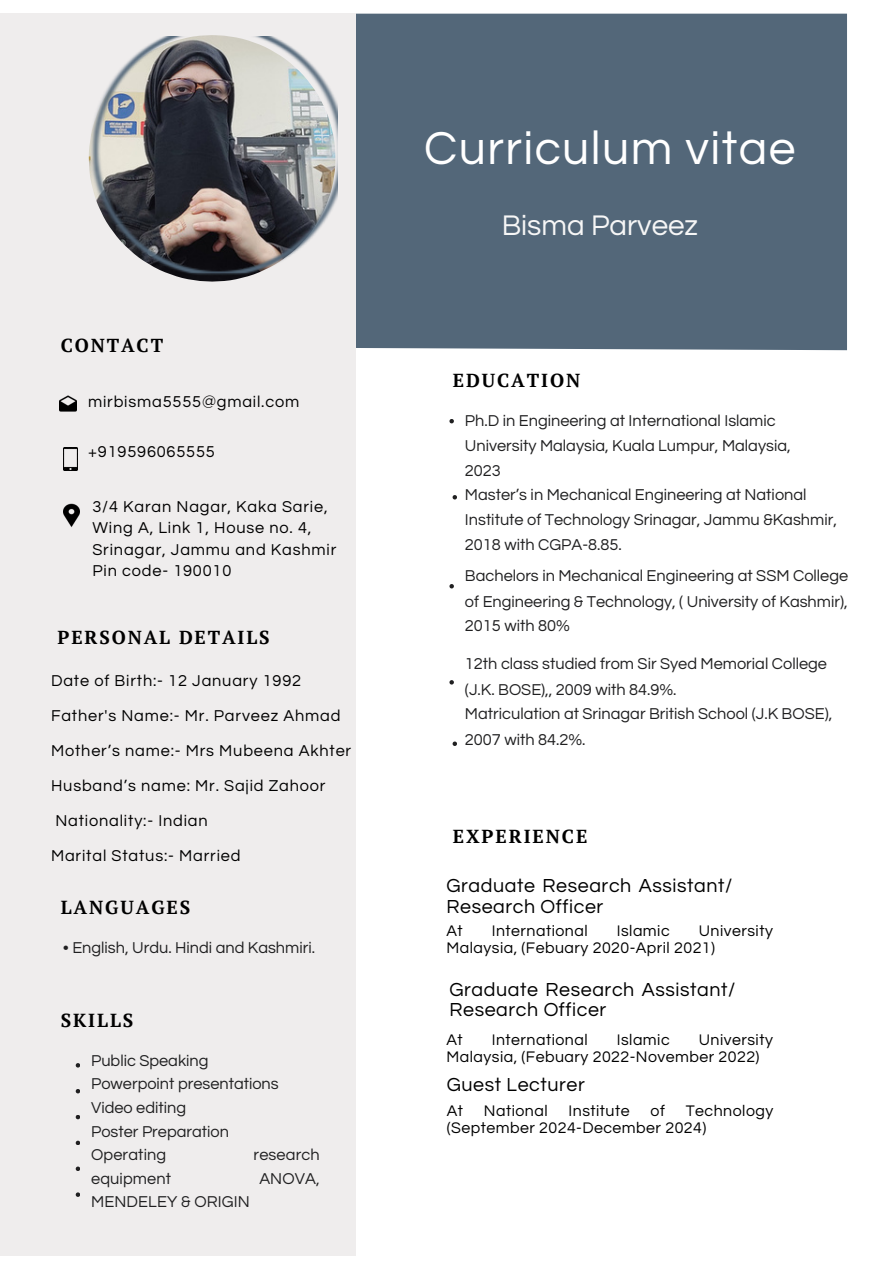
<style>
.page{position:relative;width:894px;height:1264px;background:#fff}
.page>*{position:absolute;margin:0;border:0;box-sizing:border-box;transform-origin:0 0}
.t1{font:48px "Questrial";letter-spacing:.03em;color:#fff}
.t2{font:29.55px "Questrial";color:#f6f6f6}
.t3{font:19.65px/20.2px "Questrial";letter-spacing:.03em;color:#000}
.t4{font:700 18.75px "PT Serif";letter-spacing:.1em;color:#000}
.t5{font:16.35px/24.8px "Questrial";color:#202021}
.t6{font:16.35px/21.3px "Questrial";letter-spacing:.05em;color:#000}
.t7{font:15.9px/16.8px "Questrial";letter-spacing:.03em;color:#000}
</style>
<div class="page">
<div style="left:356px;top:14px;width:490px;height:336px;background:#536779"></div>
<div style="left:0;top:14px;width:356px;height:1241px;background:#efeded"></div>
<img style="left:89px;top:35px;width:160px;height:246px">
<img style="left:59px;top:395px;width:17px;height:16px">
<img style="left:64px;top:503px;width:16px;height:24px">
<img style="left:90px;top:36px;width:248px;height:240px">
<img style="left:64px;top:447px;width:13px;height:23px">
<svg style="left:76px;top:1063px;width:4px;height:4px"></svg>
<svg style="left:76px;top:1089px;width:4px;height:4px"></svg>
<svg style="left:76px;top:1115px;width:4px;height:4px"></svg>
<svg style="left:76px;top:1140px;width:4px;height:5px"></svg>
<svg style="left:76px;top:1166px;width:4px;height:4px"></svg>
<svg style="left:76px;top:1192px;width:4px;height:4px"></svg>
<svg style="left:449px;top:419px;width:5px;height:4px"></svg>
<svg style="left:449px;top:584px;width:5px;height:4px"></svg>
<svg style="left:449px;top:680px;width:5px;height:4px"></svg>
<svg style="left:452px;top:495px;width:5px;height:4px"></svg>
<svg style="left:452px;top:741px;width:5px;height:5px"></svg>
<p class="t4" style="left:61px;top:332px;width:104px">CONTACT</p>
<p class="t6" style="left:88px;top:391px;width:213px">mirbisma5555@gmail.com</p>
<p class="t6" style="left:88px;top:442px;width:128px">+919596065555</p>
<h3 class="t6" style="left:92px;top:496px;width:245px">3/4 Karan Nagar, Kaka Sarie,<br>Wing A, Link 1, House no. 4,<br>Srinagar, Jammu and Kashmir<br>Pin code- 190010</h3>
<p class="t4" style="left:58px;top:625px;width:213px">PERSONAL DETAILS</p>
<p class="t6" style="left:51px;top:663px;width:301px;line-height:34.8px">Date of Birth:- 12 January 1992<br>Father's Name:- Mr. Parveez Ahmad<br>Mother’s name:- Mrs Mubeena Akhter</p>
<h3 class="t6" style="left:51px;top:775px;width:276px">Husband’s name: Mr. Sajid Zahoor</h3>
<p class="t6" style="left:55px;top:810px;width:154px">Nationality:- Indian</p>
<p class="t6" style="left:51px;top:845px;width:191px">Marital Status:- Married</p>
<p class="t4" style="left:61px;top:894px;width:131px">LANGUAGES</p>
<p class="t5" style="left:63px;top:935px;width:253px">• English, Urdu. Hindi and Kashmiri.</p>
<p class="t4" style="left:61px;top:1007px;width:74px">SKILLS</p>
<h3 class="t5" style="left:91px;top:1048px;width:119px">Public Speaking</h3>
<p class="t5" style="left:91px;top:1071px;width:189px">Powerpoint presentations</p>
<p class="t5" style="left:91px;top:1095px;width:96px">Video editing</p>
<p class="t5" style="left:91px;top:1119px;width:139px">Poster Preparation</p>
<p class="t5" style="left:91px;top:1142px;width:77px">Operating</p>
<p class="t5" style="left:253px;top:1142px;width:68px">research</p>
<p class="t5" style="left:91px;top:1166px;width:81px">equipment</p>
<p class="t5" style="left:259px;top:1166px;width:62px">ANOVA,</p>
<p class="t5" style="left:91px;top:1189px;width:160px">MENDELEY &amp; ORIGIN</p>
<h3 class="t1" style="left:424px;top:125px;width:373px">Curriculum vitae</h3>
<p class="t2" style="left:501px;top:211px;width:198px">Bisma Parveez</p>
<p class="t4" style="left:452px;top:368px;width:129px">EDUCATION</p>
<p class="t5" style="left:465px;top:408px;width:312px">Ph.D in Engineering at International Islamic</p>
<p class="t5" style="left:465px;top:433px;width:327px">University Malaysia, Kuala Lumpur, Malaysia,</p>
<p class="t5" style="left:465px;top:458px;width:37px">2023</p>
<h3 class="t5" style="left:465px;top:483px;width:373px">Master’s in Mechanical Engineering at National<br>Institute of Technology Srinagar, Jammu &amp;Kashmir,<br>2018 with CGPA-8.85.</h3>
<p class="t5" style="left:465px;top:564px;width:384px">Bachelors in Mechanical Engineering at SSM College</p>
<p class="t5" style="left:465px;top:590px;width:384px">of Engineering &amp; Technology, ( University of Kashmir),</p>
<p class="t5" style="left:465px;top:613px;width:106px">2015 with 80%</p>
<p class="t5" style="left:465px;top:651px;width:363px">12th class studied from Sir Syed Memorial College</p>
<p class="t5" style="left:465px;top:677px;width:213px">(J.K. BOSE),, 2009 with 84.9%.</p>
<p class="t5" style="left:465px;top:701px;width:368px">Matriculation at Srinagar British School (J.K BOSE),</p>
<p class="t5" style="left:465px;top:727px;width:122px">2007 with 84.2%.</p>
<h1 class="t4" style="left:452px;top:823px;width:136px">EXPERIENCE</h1>
<h2 class="t3" style="left:446px;top:876px;width:287px">Graduate Research Assistant/<br>Research Officer</h2>
<p class="t7" style="left:446px;top:923px;width:18px">At</p>
<p class="t7" style="left:491px;top:923px;width:97px">International</p>
<p class="t7" style="left:616px;top:923px;width:54px">Islamic</p>
<p class="t7" style="left:446px;top:923px;width:328px;text-indent:252px">University<br>Malaysia, (Febuary 2020-April 2021)</p>
<h3 class="t3" style="left:449px;top:979px;width:287px">Graduate Research Assistant/<br>Research Officer</h3>
<p class="t7" style="left:446px;top:1031px;width:18px">At</p>
<p class="t7" style="left:491px;top:1031px;width:97px">International</p>
<p class="t7" style="left:616px;top:1031px;width:54px">Islamic</p>
<p class="t7" style="left:446px;top:1031px;width:328px;text-indent:252px">University<br>Malaysia, (Febuary 2022-November 2022)</p>
<h4 class="t3" style="left:446px;top:1075px;width:139px">Guest Lecturer</h4>
<p class="t7" style="left:446px;top:1102px;width:18px">At</p>
<p class="t7" style="left:484px;top:1102px;width:65px">National</p>
<p class="t7" style="left:568px;top:1102px;width:63px">Institute</p>
<p class="t7" style="left:650px;top:1102px;width:16px">of</p>
<p class="t7" style="left:446px;top:1102px;width:328px;text-indent:239px">Technology (September 2024-December 2024)</p>
</div>
